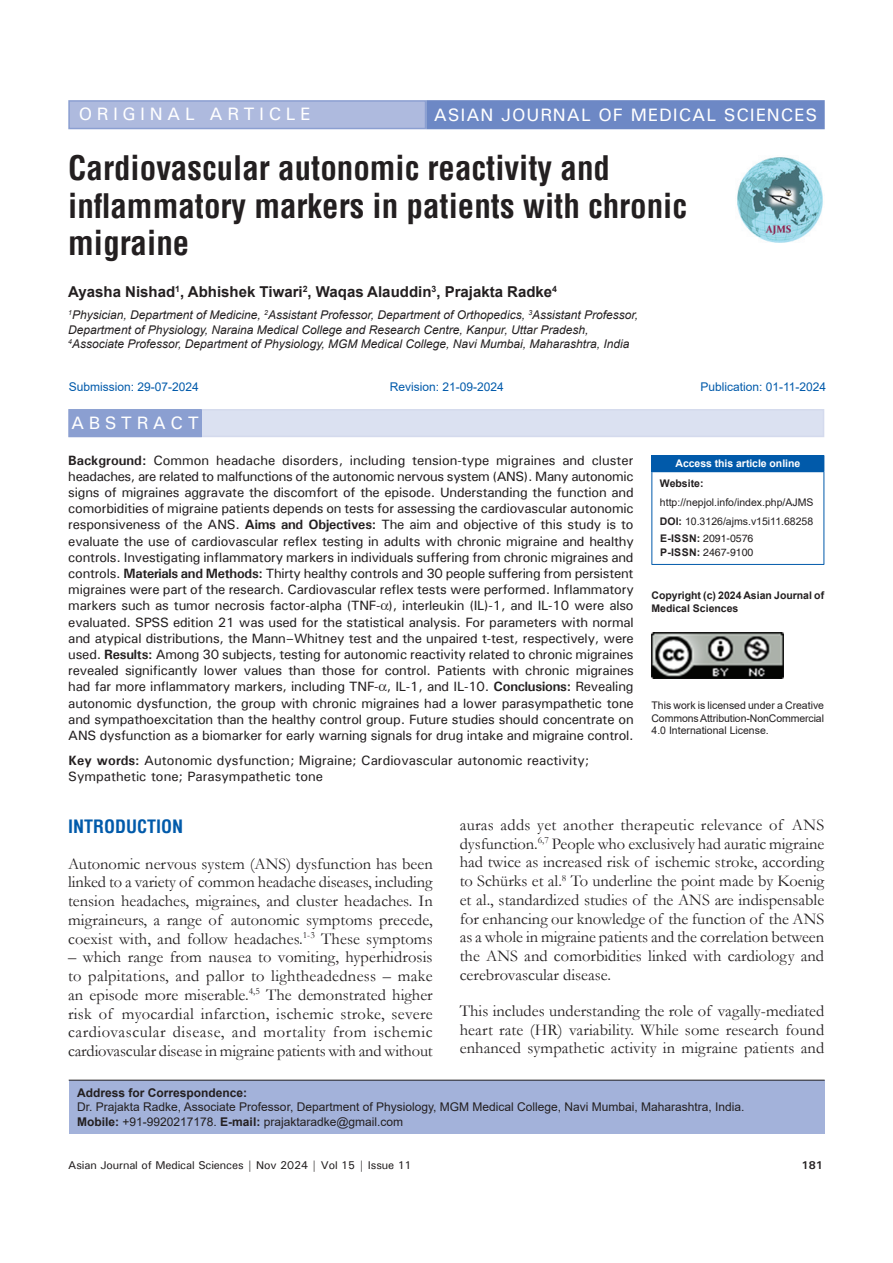
<style>
.page{position:relative;width:893px;height:1263px;background:#fff}
.page>*{position:absolute;margin:0;border:0;box-sizing:border-box;transform-origin:0 0}
.AT{font:700 condensed 33px/37.5px "Helvetica";color:#231f20}
.AH{font:500 18px "Univers";letter-spacing:.05em;color:#fff}
.AH-2{font:500 18px "Univers";letter-spacing:.25em;color:#fff}
.t1{font:700 condensed 18px "Helvetica";color:#015aaa}
.ABSH{font:500 18px "Univers";letter-spacing:.25em;color:#fff}
.TX{font:16.5px/18.8px "Garamond";color:#231f20;text-align:justify}
.AU{font:700 15px "Helvetica";color:#231f20}
.ABS{font:500 13.5px/16.2px "Univers";letter-spacing:-.015em;color:#231f20;text-align:justify}
.KWD{font:500 13.5px/16.2px "Univers";color:#231f20}
.AFF{font:italic 12px/14.4px "Arial";color:#231f20}
.ADD{font:12px/14.4px "Arial";color:#231f20}
.HIS{font:12px "Arial";color:#015aaa}
.t2{font:500 11.25px "Univers";letter-spacing:-.01em;color:#231f20}
.t3{font:700 11.25px "Univers";color:#231f20}
.License{font:10.5px/12.6px "Arial";letter-spacing:-.01em;color:#231f20;text-align:justify}
.License-2{font:700 10.5px/12.6px "Arial";color:#231f20}
.Web{font:10.5px/18.8px "Arial";color:#231f20}
.ISSN{font:10.5px/14.2px "Helvetica";color:#231f20}
.DOI{font:10.5px "Arial";color:#231f20}
.t4{font:700 10.5px "Arial";letter-spacing:-.005em;color:#fff}
.s1{font-weight:700}
</style>
<div class="page">
<div style="left:69px;top:409px;width:755px;height:28px;background:#dbe1f1"></div>
<div style="left:69px;top:410px;width:132px;height:26px;background:#8b9fd1"></div>
<div style="left:68px;top:409px;width:134px;height:28px;border:2px solid #8b9fd1"></div>
<div style="left:69px;top:1080px;width:756px;height:54px;background:#a3b2da"></div>
<hr style="left:69px;top:1080px;width:756px;height:1px;background:#231f20">
<img style="left:737px;top:157px;width:86px;height:86px">
<div style="left:69px;top:101px;width:356px;height:28px;background:#aebade"></div>
<div style="left:68px;top:100px;width:358px;height:29px;border:2px solid #8b9fd1"></div>
<div style="left:427px;top:101px;width:397px;height:28px;background:#6d88c5"></div>
<div style="left:426px;top:100px;width:399px;height:29px;border:2px solid #6d88c5"></div>
<div style="left:652px;top:456px;width:172px;height:16px;background:#015aaa"></div>
<svg style="left:651px;top:456px;width:1px;height:15px"></svg>
<hr style="left:651px;top:455px;width:173px;height:1px;background:#015aaa">
<hr style="left:651px;top:472px;width:1px;height:92px;background:#015aaa">
<hr style="left:651px;top:471px;width:173px;height:1px;background:#015aaa">
<hr style="left:823px;top:472px;width:1px;height:92px;background:#015aaa">
<hr style="left:651px;top:564px;width:173px;height:1px;background:#015aaa">
<img style="left:651px;top:632px;width:132px;height:47px">
<p class="AH-2" style="left:79px;top:103px;width:233px">ORIGINAL ARTICLE</p>
<p class="AH" style="left:434px;top:103px;width:385px">ASIAN JOURNAL OF MEDICAL SCIENCES</p>
<p class="AT" style="left:68px;top:149px;width:620px">Cardiovascular autonomic reactivity and inflammatory markers in patients with chronic migraine</p>
<p class="AU" style="left:68px;top:281px;width:490px">Ayasha Nishad<sup>1</sup>, Abhishek Tiwari<sup>2</sup>, Waqas Alauddin<sup>3</sup>, Prajakta Radke<sup>4</sup></p>
<p class="AFF" style="left:68px;top:308px;width:571px"><sup>1</sup>Physician, Department of Medicine, <sup>2</sup>Assistant Professor, Department of Orthopedics, <sup>3</sup>Assistant Professor,<br>Department of Physiology, Naraina Medical College and Research Centre, Kanpur, Uttar Pradesh,<br><sup>4</sup>Associate Professor, Department of Physiology, MGM Medical College, Navi Mumbai, Maharashtra, India</p>
<p class="HIS" style="left:69px;top:379px;width:132px">Submission: 29-07-2024</p>
<p class="HIS" style="left:390px;top:379px;width:116px">Revision: 21-09-2024</p>
<p class="HIS" style="left:700px;top:379px;width:127px">Publication: 01-11-2024</p>
<p class="ABSH" style="left:71px;top:412px;width:129px">ABSTRACT</p>
<p class="ABS" style="left:68px;top:451px;width:567px"><span class="s1">Background:</span> Common headache disorders, including tension-type migraines and cluster headaches, are related to malfunctions of the autonomic nervous system (ANS). Many autonomic signs of migraines aggravate the discomfort of the episode. Understanding the function and comorbidities of migraine patients depends on tests for assessing the cardiovascular autonomic responsiveness of the ANS. <span class="s1">Aims and Objectives:</span> The aim and objective of this study is to evaluate the use of cardiovascular reflex testing in adults with chronic migraine and healthy controls. Investigating inflammatory markers in individuals suffering from chronic migraines and controls. <span class="s1">Materials and Methods:</span> Thirty healthy controls and 30 people suffering from persistent migraines were part of the research. Cardiovascular reflex tests were performed. Inflammatory markers such as tumor necrosis factor-alpha (TNF- ), interleukin (IL)-1, and IL-10 were also evaluated. SPSS edition 21 was used for the statistical analysis. For parameters with normal and atypical distributions, the Mann–Whitney test and the unpaired t-test, respectively, were used. <span class="s1">Results:</span> Among 30 subjects, testing for autonomic reactivity related to chronic migraines revealed significantly lower values than those for control. Patients with chronic migraines had far more inflammatory markers, including TNF- , IL-1, and IL-10. <span class="s1">Conclusions:</span> Revealing autonomic dysfunction, the group with chronic migraines had a lower parasympathetic tone and sympathoexcitation than the healthy control group. Future studies should concentrate on ANS dysfunction as a biomarker for early warning signals for drug intake and migraine control.</p>
<p class="KWD" style="left:68px;top:752px;width:523px"><span class="s1">Key words:</span> Autonomic dysfunction; Migraine; Cardiovascular autonomic reactivity;<br>Sympathetic tone; Parasympathetic tone</p>
<p class="t4" style="left:675px;top:456px;width:126px">Access this article online</p>
<p class="Web" style="left:660px;top:474px;width:155px"><span class="s1">Website: </span>http://nepjol.info/index.php/AJMS</p>
<p class="DOI" style="left:660px;top:514px;width:155px"><span class="s1">DOI:</span> 10.3126/ajms.v15i11.68258</p>
<p class="ISSN" style="left:660px;top:532px;width:95px"><span class="s1">E-ISSN:</span> 2091-0576<br><span class="s1">P-ISSN:</span> 2467-9100</p>
<p class="License-2" style="left:651px;top:590px;width:174px">Copyright (c) 2024 Asian Journal of<br>Medical Sciences</p>
<p class="License" style="left:651px;top:699px;width:174px">This work is licensed under a Creative Commons Attribution-NonCommercial 4.0 International License.</p>
<h1 class="t1" style="left:68px;top:814px;width:117px">INTRODUCTION</h1>
<p class="TX" style="left:68px;top:854px;width:366px">Autonomic nervous system (ANS) dysfunction has been linked to a variety of common headache diseases, including tension headaches, migraines, and cluster headaches. In migraineurs, a range of autonomic symptoms precede, coexist with, and follow headaches.<sup>1-3</sup> These symptoms</p>
<p class="TX" style="left:68px;top:947px;width:366px">– which range from nausea to vomiting, hyperhidrosis to palpitations, and pallor to lightheadedness – make an episode more miserable.<sup>4,5</sup> The demonstrated higher risk of myocardial infarction, ischemic stroke, severe cardiovascular disease, and mortality from ischemic cardiovascular disease in migraine patients with and without</p>
<p class="TX" style="left:460px;top:815px;width:366px">auras adds yet another therapeutic relevance of ANS dysfunction.<sup>6,7</sup> People who exclusively had auratic migraine had twice as increased risk of ischemic stroke, according to Schürks et al.<sup>8</sup> To underline the point made by Koenig et al., standardized studies of the ANS are indispensable for enhancing our knowledge of the function of the ANS as a whole in migraine patients and the correlation between the ANS and comorbidities linked with cardiology and cerebrovascular disease.</p>
<p class="TX" style="left:460px;top:1001px;width:366px">This includes understanding the role of vagally-mediated heart rate (HR) variability. While some research found enhanced sympathetic activity in migraine patients and</p>
<p class="ADD" style="left:77px;top:1085px;width:669px"><span class="s1">Address for Correspondence:<br></span>Dr. Prajakta Radke, Associate Professor, Department of Physiology, MGM Medical College, Navi Mumbai, Maharashtra, India.<br><span class="s1">Mobile:</span> +91-9920217178. <span class="s1">E-mail:</span> prajaktaradke@gmail.com</p>
<p class="t2" style="left:68px;top:1157px;width:345px">Asian Journal of Medical Sciences | Nov 2024 | Vol 15 | Issue 11</p>
<p class="t3" style="left:802px;top:1158px;width:23px">181</p>
</div>
